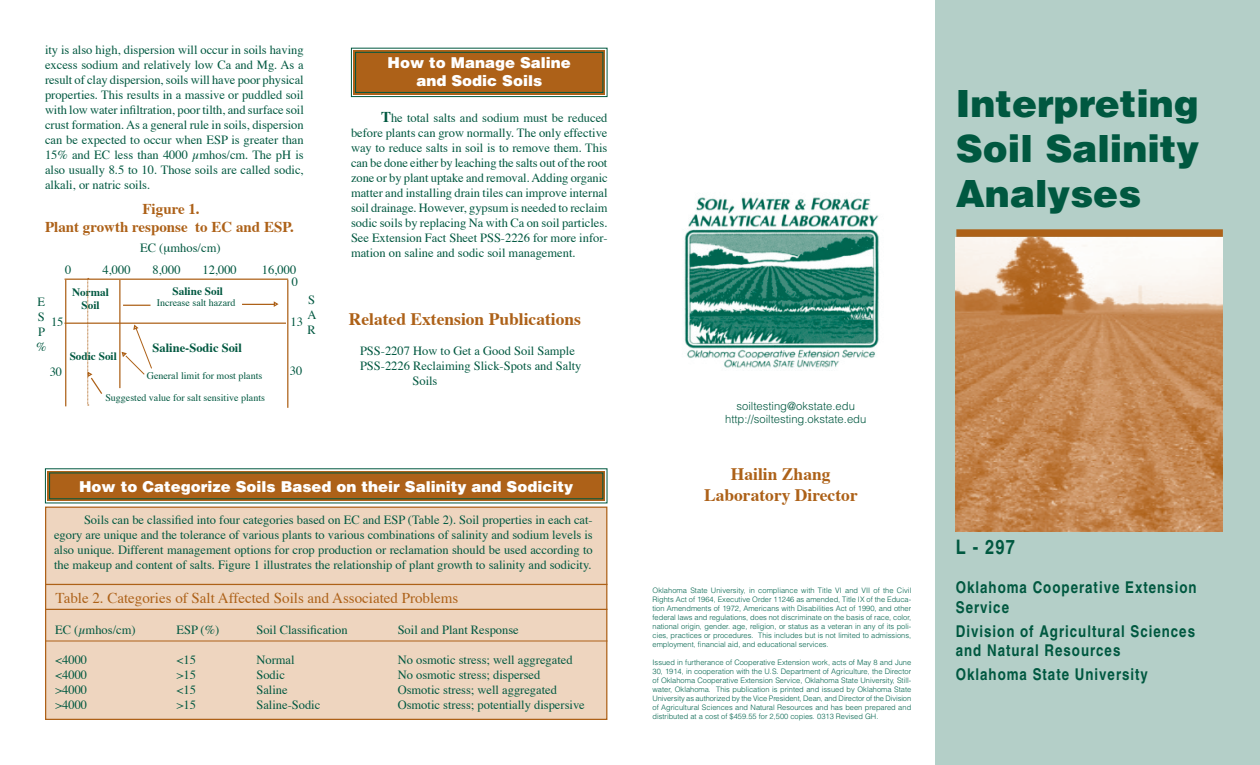
<style>
.page{position:relative;width:1260px;height:765px;background:#fff}
.page>*{position:absolute;margin:0;border:0;box-sizing:border-box;transform-origin:0 0}
.t1{font:900 37.5px "Helvetica";color:#005840}
.t2{font:700 condensed 20px "Helvetica";color:#005840}
.Body_text{font:700 17.5px "Times";color:#ad6118}
.t3{font:700 condensed 16.25px/19.5px "Helvetica";letter-spacing:.06em;color:#005840}
.Subhead_1{font:900 15px "Helvetica";color:#fff}
.t4{font:15px "Times";color:#ad6118}
.t5{font:700 15px "Times";color:#ad6118}
.Body_text-2{font:12.5px/15px "Times";color:#005840;text-align:justify}
.Body_text-3{font:700 12.5px "Times";color:#005840}
.Body_text-4{font:300 11.25px "Helvetica";color:#005840}
.Body_text-5{font:700 11.25px "Times";color:#005840}
.Body_text-6{font:10px "Times";color:#005840}
.t6{font:300 7.5px/9px "Helvetica";color:#00634d;text-align:justify}
.s1{font-weight:700;font-size:15px}
</style>
<div class="page">
<div style="left:935px;top:0;width:325px;height:765px;background:#b4cfc8"></div>
<div style="left:956px;top:229px;width:267px;height:8px;background:#ad6118"></div>
<div style="left:45px;top:507px;width:562px;height:213px;background:#eed5bf;border:1px solid #ad6118"></div>
<hr style="left:45px;top:584px;width:562px;height:1px;background:#ad6118">
<hr style="left:45px;top:641px;width:562px;height:1px;background:#ad6118">
<hr style="left:45px;top:609px;width:562px;height:1px;background:#ad6118">
<svg style="left:45px;top:468px;width:563px;height:36px;background:#a77439"></svg>
<div style="left:49px;top:473px;width:554px;height:26px;border:1px solid #005840"></div>
<svg style="left:351px;top:47px;width:257px;height:50px;background:#a96c2c"></svg>
<div style="left:355px;top:52px;width:248px;height:41px;border:1px solid #005840"></div>
<img style="left:956px;top:238px;width:267px;height:294px">
<img style="left:684px;top:197px;width:195px;height:171px">
<hr style="left:65px;top:280px;width:1px;height:126px;background:#ad6118">
<hr style="left:65px;top:279px;width:223px;height:1px;background:#ad6118">
<hr style="left:287px;top:280px;width:1px;height:128px;background:#ad6118">
<hr style="left:64px;top:323px;width:222px;height:1px;background:#ad6118">
<hr style="left:119px;top:280px;width:2px;height:108px;background:#ad6118">
<svg style="left:123px;top:305px;width:27px;height:1px"></svg>
<hr style="left:242px;top:304px;width:32px;height:1px;background:#ad6118">
<svg style="left:273px;top:301px;width:6px;height:6px"></svg>
<svg style="left:121px;top:324px;width:31px;height:51px"></svg>
<svg style="left:87px;top:278px;width:16px;height:128px"></svg>
<p class="Body_text-2" style="left:45px;top:43px;width:260px">ity is also high, dispersion will occur in soils having excess sodium and relatively low Ca and Mg. As a result of clay dispersion, soils will have poor physical properties. This results in a massive or puddled soil with low water infiltration, poor tilth, and surface soil crust formation. As a general rule in soils, dispersion can be expected to occur when ESP is greater than 15% and EC less than 4000 µmhos/cm. The pH is also usually 8.5 to 10. Those soils are called sodic, alkali, or natric soils.</p>
<p class="t5" style="left:142px;top:199px;width:59px">Figure 1.</p>
<p class="t5" style="left:45px;top:217px;width:250px">Plant growth response to EC and ESP.</p>
<p class="Body_text-2" style="left:140px;top:241px;width:82px">EC ( mhos/cm)</p>
<p class="Subhead_1" style="left:388px;top:53px;width:185px">How to Manage Saline</p>
<p class="Subhead_1" style="left:416px;top:71px;width:127px">and Sodic Soils</p>
<p class="Body_text-2" style="left:351px;top:111px;width:258px;text-indent:30px"><span class="s1">T</span>he total salts and sodium must be reduced before plants can grow normally. The only effective way to reduce salts in soil is to remove them. This can be done either by leaching the salts out of the root zone or by plant uptake and removal. Adding organic matter and installing drain tiles can improve internal soil drainage. However, gypsum is needed to reclaim sodic soils by replacing Na with Ca on soil particles.<br>See Extension Fact Sheet PSS-2226 for more infor&shy;mation on saline and sodic soil management.</p>
<p class="Body_text-2" style="left:65px;top:263px;width:8px">0</p>
<p class="Body_text-2" style="left:102px;top:263px;width:30px">4,000</p>
<p class="Body_text-2" style="left:152px;top:263px;width:30px">8,000</p>
<p class="Body_text-2" style="left:202px;top:263px;width:36px">12,000</p>
<p class="Body_text-2" style="left:262px;top:263px;width:36px">16,000</p>
<p class="Body_text-2" style="left:292px;top:275px;width:8px">0</p>
<p class="Body_text-5" style="left:173px;top:283px;width:52px">Saline Soil</p>
<p class="Body_text-6" style="left:157px;top:296px;width:80px">Increase salt hazard</p>
<p class="Body_text-3" style="left:153px;top:339px;width:91px">Saline-Sodic Soil</p>
<p class="Body_text-6" style="left:147px;top:369px;width:117px">General limit for most plants</p>
<p class="Body_text-6" style="left:105px;top:392px;width:161px">Suggested value for salt sensitive plants</p>
<p class="Body_text-5" style="left:72px;top:285px;width:38px">Normal</p>
<p class="Body_text-5" style="left:81px;top:298px;width:20px">Soil</p>
<p class="Body_text-2" style="left:308px;top:293px;width:8px">S</p>
<p class="Body_text-2" style="left:307px;top:308px;width:11px">A</p>
<p class="Body_text-2" style="left:307px;top:323px;width:10px">R</p>
<p class="Body_text-2" style="left:37px;top:295px;width:9px">E</p>
<p class="Body_text-2" style="left:38px;top:310px;width:8px">S</p>
<p class="Body_text-2" style="left:38px;top:325px;width:8px">P</p>
<p class="Body_text-2" style="left:36px;top:340px;width:12px">%</p>
<p class="Body_text-2" style="left:51px;top:315px;width:14px">15</p>
<p class="Body_text" style="left:349px;top:308px;width:234px">Related Extension Publications</p>
<p class="Body_text-2" style="left:360px;top:344px;width:216px">PSS-2207 How to Get a Good Soil Sample</p>
<p class="Body_text-2" style="left:360px;top:359px;width:223px">PSS-2226 Reclaiming Slick-Spots and Salty</p>
<p class="Body_text-2" style="left:412px;top:374px;width:27px">Soils</p>
<p class="Body_text-2" style="left:291px;top:315px;width:14px">13</p>
<p class="Body_text-5" style="left:70px;top:349px;width:49px">Sodic Soil</p>
<p class="Body_text-2" style="left:290px;top:364px;width:14px">30</p>
<p class="Body_text-2" style="left:50px;top:365px;width:14px">30</p>
<p class="Subhead_1" style="left:79px;top:477px;width:496px">How to Categorize Soils Based on their Salinity and Sodicity</p>
<p class="Body_text-2" style="left:54px;top:513px;width:540px;text-indent:30px">Soils can be classified into four categories based on EC and ESP (Table 2). Soil properties in each cat&shy;egory are unique and the tolerance of various plants to various combinations of salinity and sodium levels is also unique. Different management options for crop production or reclamation should be used according to the makeup and content of salts. Figure 1 illustrates the relationship of plant growth to salinity and sodicity.</p>
<p class="t4" style="left:56px;top:588px;width:404px">Table 2. Categories of Salt Affected Soils and Associated Problems</p>
<p class="Body_text-2" style="left:55px;top:623px;width:82px">EC (µmhos/cm)</p>
<p class="Body_text-2" style="left:176px;top:623px;width:44px">ESP (%)</p>
<p class="Body_text-2" style="left:256px;top:623px;width:93px">Soil Classification</p>
<p class="Body_text-2" style="left:398px;top:623px;width:123px">Soil and Plant Response</p>
<p class="Body_text-2" style="left:55px;top:653px;width:34px">&lt;4000</p>
<p class="Body_text-2" style="left:176px;top:653px;width:21px">&lt;15</p>
<p class="Body_text-2" style="left:256px;top:653px;width:40px">Normal</p>
<p class="Body_text-2" style="left:398px;top:653px;width:176px">No osmotic stress; well aggregated</p>
<p class="Body_text-2" style="left:55px;top:668px;width:34px">&lt;4000</p>
<p class="Body_text-2" style="left:176px;top:668px;width:21px">&gt;15</p>
<p class="Body_text-2" style="left:256px;top:668px;width:30px">Sodic</p>
<p class="Body_text-2" style="left:398px;top:668px;width:144px">No osmotic stress; dispersed</p>
<p class="Body_text-2" style="left:55px;top:683px;width:34px">&gt;4000</p>
<p class="Body_text-2" style="left:176px;top:683px;width:21px">&lt;15</p>
<p class="Body_text-2" style="left:256px;top:683px;width:33px">Saline</p>
<p class="Body_text-2" style="left:398px;top:683px;width:161px">Osmotic stress; well aggregated</p>
<p class="Body_text-2" style="left:55px;top:698px;width:34px">&gt;4000</p>
<p class="Body_text-2" style="left:176px;top:698px;width:21px">&gt;15</p>
<p class="Body_text-2" style="left:256px;top:698px;width:65px">Saline-Sodic</p>
<p class="Body_text-2" style="left:398px;top:698px;width:189px">Osmotic stress; potentially dispersive</p>
<p class="t1" style="left:956px;top:79px;width:245px">Interpreting</p>
<p class="t1" style="left:956px;top:124px;width:245px">Soil Salinity</p>
<p class="t1" style="left:956px;top:169px;width:187px">Analyses</p>
<p class="Body_text-4" style="left:737px;top:399px;width:120px">soiltesting@okstate.edu</p>
<p class="Body_text-4" style="left:725px;top:412px;width:143px">http://soiltesting.okstate.edu</p>
<p class="Body_text" style="left:731px;top:462px;width:101px">Hailin Zhang</p>
<p class="Body_text" style="left:704px;top:483px;width:155px">Laboratory Director</p>
<p class="t6" style="left:652px;top:585px;width:260px">Oklahoma State University, in compliance with Title VI and VII of the Civil Rights Act of 1964, Executive Order 11246 as amended, Title IX of the Educa&shy;tion Amendments of 1972, Americans with Disabilities Act of 1990, and other federal laws and regulations, does not discriminate on the basis of race, color, national origin, gender. age, religion, or status as a veteran in any of its poli&shy;cies, practices or procedures. This includes but is not limited to admissions, employment, financial aid, and educational services.</p>
<p class="t6" style="left:652px;top:657px;width:260px">Issued in furtherance of Cooperative Extension work, acts of May 8 and June 30, 1914, in cooperation with the U.S. Department of Agriculture, the Director of Oklahoma Cooperative Extension Service, Oklahoma State University, Still&shy;water, Oklahoma. This publication is printed and issued by Oklahoma State University as authorized by the Vice President, Dean, and Director of the Division of Agricultural Sciences and Natural Resources and has been prepared and distributed at a cost of $459.55 for 2,500 copies. 0313 Revised GH.</p>
<p class="t2" style="left:956px;top:535px;width:61px">L - 297</p>
<p class="t3" style="left:956px;top:577px;width:242px">Oklahoma Cooperative Extension<br>Service</p>
<p class="t3" style="left:956px;top:621px;width:241px">Division of Agricultural Sciences</p>
<p class="t3" style="left:956px;top:640px;width:166px">and Natural Resources</p>
<p class="t3" style="left:956px;top:664px;width:194px">Oklahoma State University</p>
</div>
